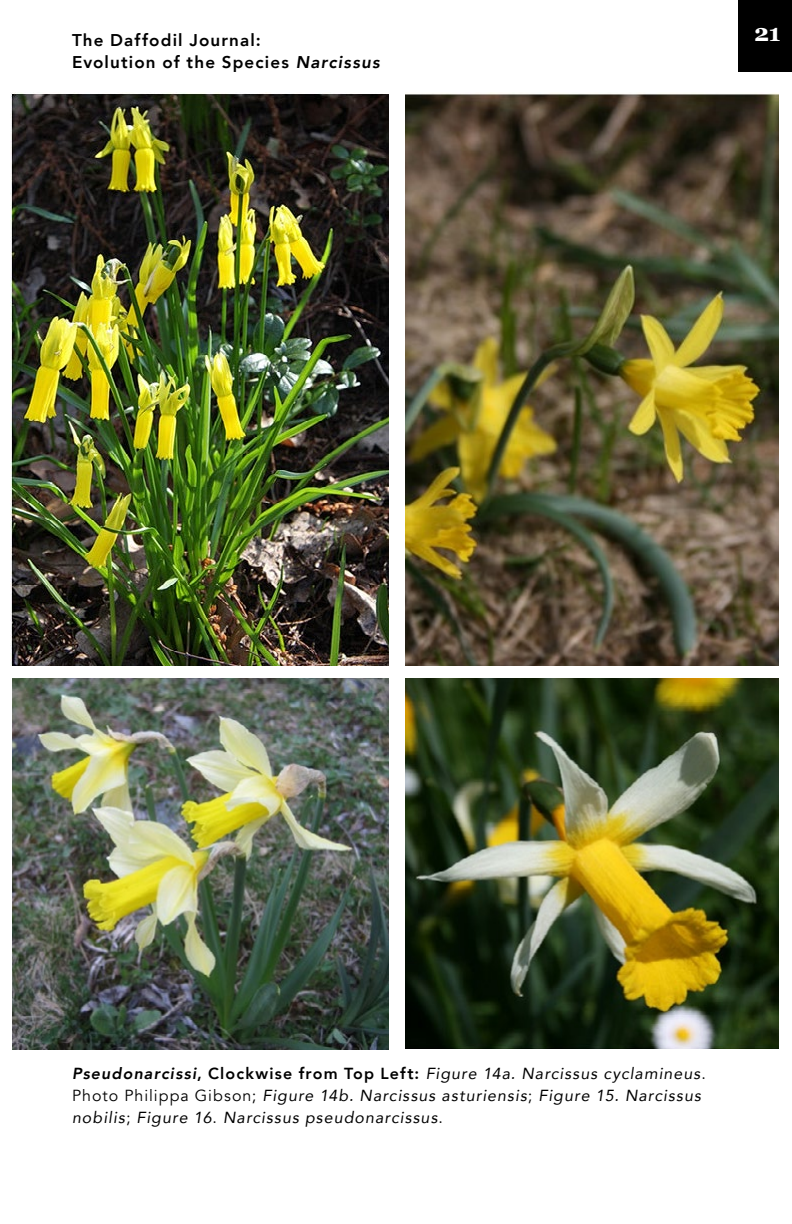
<style>
.page{position:relative;width:792px;height:1224px;background:#fff}
.page>*{position:absolute;margin:0;border:0;box-sizing:border-box;transform-origin:0 0}
.t1{font:700 24px "Georgia";color:#fff}
.t2{font:800 17px "Avenir";letter-spacing:.07em;color:#000}
.t3{font:italic 16px/22px "Avenir";letter-spacing:.065em;color:#000}
.s1{font-style:italic}
.s2{font-weight:800}
.s3{font-weight:800;font-style:normal}
.s4{font-style:normal}
</style>
<div class="page">
<div style="left:738px;top:0;width:54px;height:72px;background:#000"></div>
<img style="left:10px;top:92px;width:379px;height:573px">
<img style="left:405px;top:93px;width:374px;height:572px">
<img style="left:405px;top:678px;width:374px;height:371px">
<img style="left:12px;top:678px;width:377px;height:371px">
<p class="t2" style="left:72px;top:27px;width:190px">The Daffodil Journal:</p>
<h1 class="t1" style="left:754px;top:14px;width:28px">21</h1>
<p class="t2" style="left:72px;top:48px;width:309px">Evolution of the Species <span class="s1">Narcissus</span></p>
<p class="t3" style="left:72px;top:1063px;width:635px"><span class="s2">Pseudonarcissi</span><span class="s3">, Clockwise from Top Left:</span> Figure 14a. Narcissus cyclamineus<span class="s4">.<br>Photo Philippa Gibson;</span> Figure 14b. Narcissus asturiensis<span class="s4">;</span> Figure 15. Narcissus nobilis<span class="s4">;</span> Figure 16<span class="s4">.</span> Narcissus pseudonarcissus<span class="s4">.</span></p>
</div>
